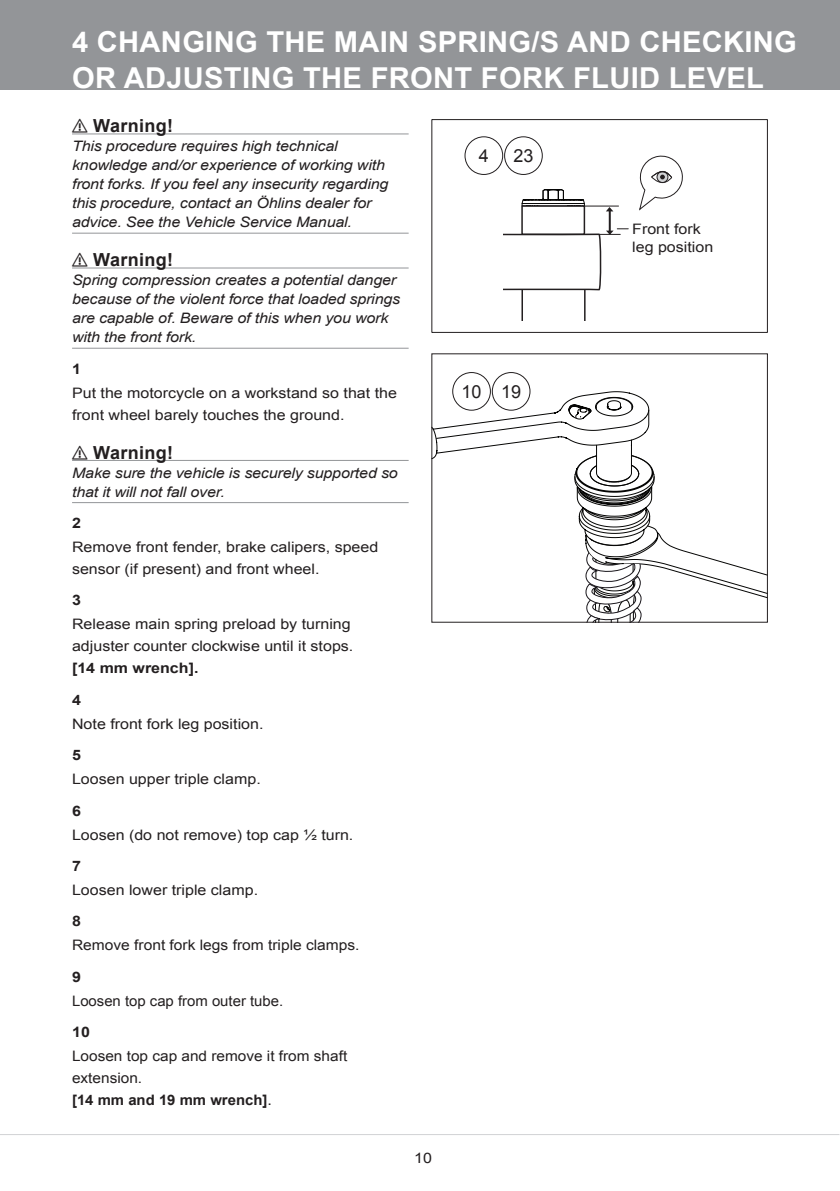
<style>
.page{position:relative;width:840px;height:1191px;background:#fff}
.page>*{position:absolute;margin:0;border:0;box-sizing:border-box;transform-origin:0 0}
.t1{font:700 28.8px/36px "Arial";letter-spacing:.01em;color:#fff}
.t2{font:700 18px "Arial";color:#231f20}
.t3{font:18px "Arial";color:#231f20}
.t4{font:italic 14.4px/19px "Arial";letter-spacing:-.01em;color:#231f20;scale:1.11 1}
.t5{font:14.4px/22px "Arial";color:#231f20;scale:1.11 1}
.t6{font:14.4px/22px "Arial";color:#231f20;scale:1.07 1}
.t7{font:14.4px "Arial";color:#231f20;scale:1.08 1}
.t8{font:14.4px "Arial";color:#231f20}
.t9{font:700 14.4px/31.4px "Arial";color:#231f20;scale:1.11 1}
.s1{font-weight:700}
.s2{font-size:16px}
</style>
<div class="page">
<div style="left:0;top:0;width:839px;height:90px;background:#939598"></div>
<hr style="left:0;top:1134px;width:838px;height:1px;background:#d1d2d4">
<hr style="left:521px;top:289px;width:1px;height:31px;background:#231f20">
<hr style="left:583px;top:289px;width:2px;height:31px;background:#231f20">
<svg style="left:503px;top:189px;width:125px;height:102px"></svg>
<svg style="left:639px;top:155px;width:44px;height:56px"></svg>
<div style="left:431px;top:119px;width:336px;height:214px;border:1px solid #231f20"></div>
<div style="left:504px;top:136px;width:38px;height:39px;border:1px solid #231f20;border-radius:50%"></div>
<div style="left:464px;top:136px;width:39px;height:39px;border:1px solid #231f20;border-radius:50%"></div>
<hr style="left:72px;top:134px;width:336px;height:1px;background:#939598">
<hr style="left:72px;top:233px;width:336px;height:1px;background:#939598">
<hr style="left:72px;top:268px;width:336px;height:1px;background:#939598">
<hr style="left:72px;top:348px;width:336px;height:1px;background:#939598">
<hr style="left:72px;top:460px;width:336px;height:1px;background:#939598">
<hr style="left:72px;top:502px;width:336px;height:1px;background:#939598">
<svg style="left:433px;top:391px;width:332px;height:229px"></svg>
<div style="left:452px;top:372px;width:38px;height:38px;background:#fff;border-radius:50%"></div>
<div style="left:452px;top:372px;width:38px;height:39px;border:1px solid #231f20;border-radius:50%"></div>
<div style="left:492px;top:372px;width:37px;height:38px;background:#fff;border-radius:50%"></div>
<div style="left:491px;top:372px;width:39px;height:39px;border:1px solid #231f20;border-radius:50%"></div>
<h1 class="t1" style="left:72px;top:24px;width:726px">4 CHANGING THE MAIN SPRING/S AND CHECKING<br>OR ADJUSTING THE FRONT FORK FLUID LEVEL</h1>
<p class="t2" style="left:72px;top:114px;width:47px">⚠ Warning!</p>
<p class="t4" style="left:72px;top:137px;width:286px">This procedure requires high technical knowledge and/or experience of working with front forks. If you feel any insecurity regarding this procedure, contact an Öhlins dealer for advice. See the Vehicle Service Manual.</p>
<p class="t2" style="left:72px;top:248px;width:47px">⚠ Warning!</p>
<p class="t4" style="left:72px;top:271px;width:297px">Spring compression creates a potential danger because of the violent force that loaded springs are capable of. Beware of this when you work with the front fork.</p>
<p class="t9" style="left:72px;top:353px;width:10px">1</p>
<p class="t5" style="left:72px;top:382px;width:294px">Put the motorcycle on a workstand so that the front wheel barely touches the ground.</p>
<p class="t2" style="left:72px;top:440px;width:47px">⚠ Warning!</p>
<p class="t4" style="left:72px;top:463px;width:295px">Make sure the vehicle is securely supported so that it will not fall over.</p>
<p class="t9" style="left:72px;top:508px;width:10px">2</p>
<p class="t5" style="left:72px;top:536px;width:277px">Remove front fender, brake calipers, speed sensor (if present) and front wheel.</p>
<p class="t9" style="left:72px;top:585px;width:10px">3</p>
<p class="t5" style="left:72px;top:613px;width:255px">Release main spring preload by turning adjuster counter clockwise until it stops.</p>
<p class="t9" style="left:72px;top:653px;width:115px">[14 mm wrench].<br>4</p>
<p class="t5" style="left:72px;top:713px;width:174px">Note front fork leg position.</p>
<p class="t9" style="left:72px;top:740px;width:10px">5</p>
<p class="t5" style="left:72px;top:768px;width:171px">Loosen upper triple clamp.</p>
<p class="t9" style="left:72px;top:795px;width:10px">6</p>
<p class="t5" style="left:72px;top:823px;width:255px">Loosen (do not remove) top cap ½ turn.</p>
<p class="t9" style="left:72px;top:850px;width:10px">7</p>
<p class="t5" style="left:72px;top:879px;width:169px">Loosen lower triple clamp.</p>
<p class="t9" style="left:72px;top:906px;width:10px">8</p>
<p class="t7" style="left:72px;top:935px;width:267px">Remove front fork legs from triple clamps.</p>
<p class="t9" style="left:72px;top:961px;width:10px">9</p>
<p class="t8" style="left:72px;top:991px;width:212px">Loosen top cap from outer tube.</p>
<p class="t9" style="left:72px;top:1016px;width:18px">10</p>
<p class="t6" style="left:72px;top:1045px;width:258px">Loosen top cap and remove it from shaft extension.<br><span class="s1">[14 mm and 19 mm wrench]</span><span class="s2">.</span></p>
<p class="t5" style="left:414px;top:1147px;width:18px">10</p>
<p class="t3" style="left:478px;top:144px;width:12px">4</p>
<p class="t3" style="left:513px;top:144px;width:22px">23</p>
<p class="t3" style="left:461px;top:379px;width:61px">10 19</p>
<p class="t5" style="left:632px;top:220px;width:74px;line-height:18px">Front fork leg position</p>
</div>
